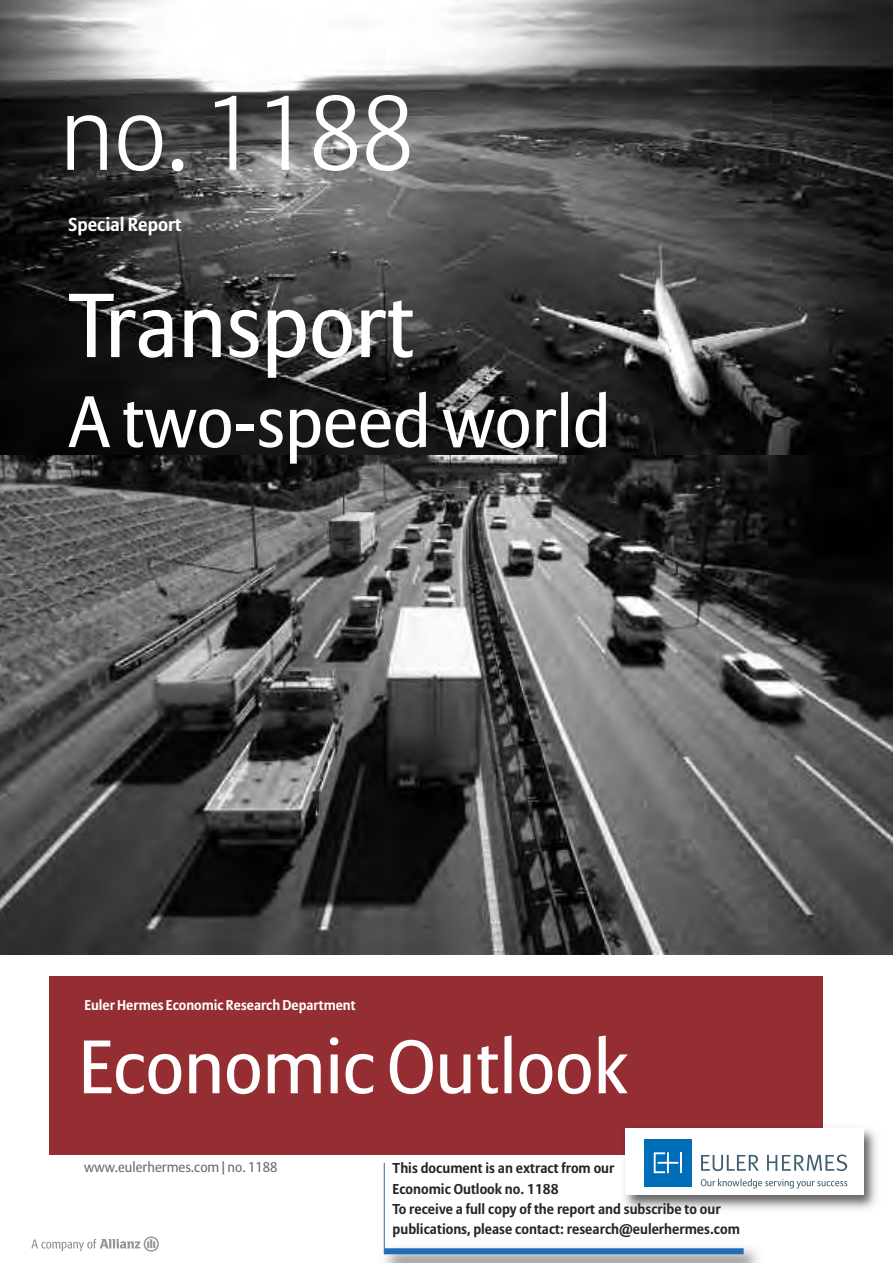
<style>
.page{position:relative;width:893px;height:1263px;background:#fff}
.page>*{position:absolute;margin:0;border:0;box-sizing:border-box;transform-origin:0 0}
.t1{font:300 105px "Allianz Sans";color:#fff}
.t2{font:90px "Allianz Sans";color:#fff}
.t3{font:75px "Allianz Sans";color:#fff}
.t4{font:72px "Allianz Sans";color:#fff}
.t5{font:700 18.75px "Allianz Sans";color:#fff}
.t6{font:700 14.25px/20.2px "Allianz Sans";color:#272627}
.t7{font:700 14.1px "Allianz Sans";color:#fff}
.t8{font:14.1px "Allianz Sans";color:#6d6e71}
</style>
<div class="page">
<img style="left:1px;top:0;width:892px;height:954px">
<div style="left:49px;top:976px;width:774px;height:179px;background:#952e32"></div>
<img style="left:624px;top:1128px;width:252px;height:81px">
<div style="left:625px;top:1128px;width:238px;height:67px;background:#fff"></div>
<div style="left:644px;top:1139px;width:48px;height:47px;background:#006db8"></div>
<hr style="left:680px;top:1152px;width:2px;height:21px;background:#fff">
<svg style="left:654px;top:1152px;width:24px;height:21px"></svg>
<svg style="left:701px;top:1155px;width:58px;height:16px"></svg>
<svg style="left:767px;top:1154px;width:80px;height:17px"></svg>
<svg style="left:701px;top:1178px;width:146px;height:10px"></svg>
<svg style="left:31px;top:1236px;width:128px;height:16px"></svg>
<hr style="left:0;top:0;width:1px;height:1263px;background:#952e32">
<div style="left:384px;top:1248px;width:360px;height:6px;background:#226db5"></div>
<hr style="left:384px;top:1163px;width:1px;height:91px;background:#226db5">
<h1 class="t1" style="left:60px;top:89px;width:356px">no. 1188</h1>
<h3 class="t5" style="left:69px;top:218px;width:114px">Special Report</h3>
<h2 class="t2" style="left:69px;top:288px;width:347px">Transport</h2>
<h3 class="t4" style="left:69px;top:392px;width:544px">A two-speed world</h3>
<p class="t7" style="left:84px;top:1000px;width:273px">Euler Hermes Economic Research Department</p>
<h3 class="t3" style="left:79px;top:1036px;width:550px">Economic Outlook</h3>
<p class="t8" style="left:84px;top:1161px;width:195px">www.eulerhermes.com | no. 1188</p>
<p class="t6" style="left:393px;top:1160px;width:349px">This document is an extract from our<br>Economic Outlook no. 1188<br>To receive a full copy of the report and subscribe to our publications, please contact: research@eulerhermes.com</p>
</div>
